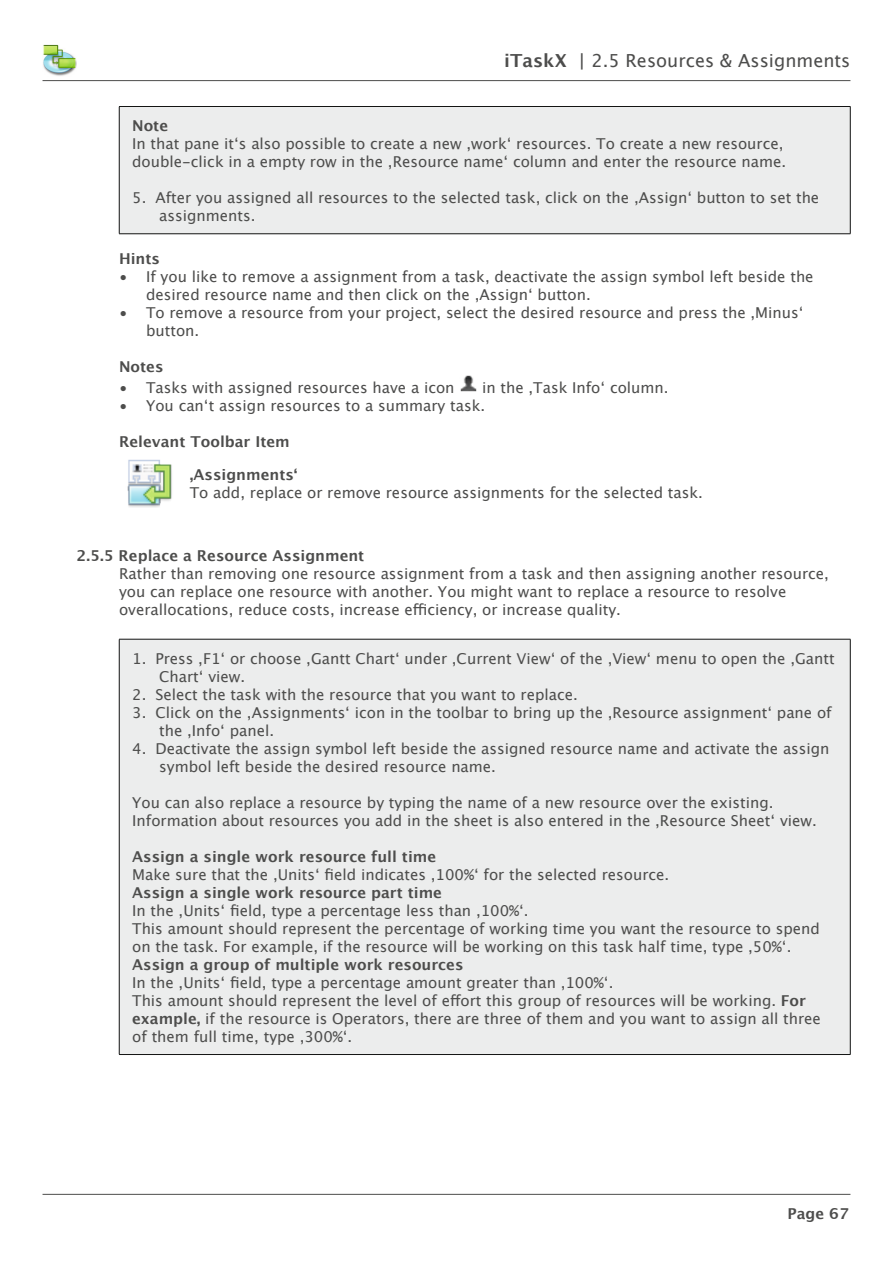
<style>
.page{position:relative;width:893px;height:1263px;background:#fff}
.page>*{position:absolute;margin:0;border:0;box-sizing:border-box;transform-origin:0 0}
.t1{font:18px "Lucida Grande";color:#4d4d4c}
.t2{font:15px/18px "Lucida Grande";color:#4d4d4c}
.t3{font:700 15px/32.8px "Lucida Grande";color:#4d4d4c}
.s1{font-weight:700}
</style>
<div class="page">
<hr style="left:43px;top:1194px;width:807px;height:1px;background:#4d4d4c">
<hr style="left:43px;top:80px;width:807px;height:1px;background:#4d4d4c">
<img style="left:43px;top:44px;width:34px;height:32px">
<div style="left:119px;top:106px;width:731px;height:128px;background:#eceded"></div>
<hr style="left:119px;top:106px;width:731px;height:1px;background:#131413">
<hr style="left:119px;top:107px;width:1px;height:127px;background:#131413">
<hr style="left:850px;top:107px;width:1px;height:127px;background:#131413">
<hr style="left:119px;top:233px;width:731px;height:1px;background:#131413">
<img style="left:460px;top:375px;width:17px;height:17px">
<img style="left:127px;top:459px;width:45px;height:48px">
<div style="left:119px;top:639px;width:731px;height:415px;background:#eceded"></div>
<hr style="left:119px;top:639px;width:731px;height:1px;background:#131413">
<hr style="left:119px;top:639px;width:1px;height:415px;background:#131413">
<hr style="left:850px;top:639px;width:1px;height:415px;background:#131413">
<hr style="left:119px;top:1054px;width:731px;height:1px;background:#131413">
<p class="t1" style="left:504px;top:50px;width:348px"><span class="s1">iTaskX |</span> 2.5 Resources &amp; Assignments</p>
<p class="t3" style="left:132px;top:109px;width:37px">Note</p>
<p class="t2" style="left:132px;top:135px;width:656px">In that pane it‘s also possible to create a new ‚work‘ resources. To create a new resource, double-click in a empty row in the ‚Resource name‘ column and enter the resource name.</p>
<p class="t2" style="left:159px;top:189px;width:662px;text-indent:-27px">5. After you assigned all resources to the selected task, click on the ‚Assign‘ button to set the assignments.</p>
<p class="t3" style="left:119px;top:242px;width:42px">Hints</p>
<p class="t2" style="left:146px;top:268px;width:669px;text-indent:-27px">• If you like to remove a assignment from a task, deactivate the assign symbol left beside the desired resource name and then click on the ‚Assign‘ button.</p>
<p class="t2" style="left:146px;top:304px;width:659px;text-indent:-27px">• To remove a resource from your project, select the desired resource and press the ‚Minus‘ button.</p>
<p class="t3" style="left:119px;top:350px;width:46px">Notes</p>
<p class="t2" style="left:119px;top:379px;width:337px">• Tasks with assigned resources have a icon</p>
<p class="t2" style="left:482px;top:379px;width:188px">in the ‚Task Info‘ column.</p>
<p class="t2" style="left:119px;top:397px;width:368px">• You can‘t assign resources to a summary task.</p>
<p class="t3" style="left:190px;top:425px;width:109px;text-indent:-71px">Relevant Toolbar Item ‚Assignments‘</p>
<p class="t2" style="left:190px;top:484px;width:515px">To add, replace or remove resource assignments for the selected task.</p>
<p class="t3" style="left:77px;top:539px;width:289px">2.5.5 Replace a Resource Assignment</p>
<p class="t2" style="left:119px;top:565px;width:711px">Rather than removing one resource assignment from a task and then assigning another resource, you can replace one resource with another. You might want to replace a resource to resolve overallocations, reduce costs, increase efficiency, or increase quality.</p>
<p class="t2" style="left:159px;top:649px;width:677px;text-indent:-27px">1. Press ‚F1‘ or choose ‚Gantt Chart‘ under ‚Current View‘ of the ‚View‘ menu to open the ‚Gantt<br>Chart‘ view.</p>
<p class="t2" style="left:132px;top:685px;width:447px">2. Select the task with the resource that you want to replace.</p>
<p class="t2" style="left:159px;top:703px;width:674px;text-indent:-27px">3. Click on the ‚Assignments‘ icon in the toolbar to bring up the ‚Resource assignment‘ pane of the ‚Info‘ panel.</p>
<p class="t2" style="left:159px;top:739px;width:672px;text-indent:-27px">4. Deactivate the assign symbol left beside the assigned resource name and activate the assign symbol left beside the desired resource name.</p>
<p class="t2" style="left:132px;top:793px;width:686px">You can also replace a resource by typing the name of a new resource over the existing.<br>Information about resources you add in the sheet is also entered in the ‚Resource Sheet‘ view.</p>
<p class="t3" style="left:132px;top:840px;width:306px">Assign a single work resource full time</p>
<p class="t2" style="left:132px;top:865px;width:539px">Make sure that the ‚Units‘ field indicates ‚100%‘ for the selected resource.</p>
<p class="t3" style="left:132px;top:876px;width:311px">Assign a single work resource part time</p>
<p class="t2" style="left:132px;top:901px;width:689px">In the ‚Units‘ field, type a percentage less than ‚100%‘.<br>This amount should represent the percentage of working time you want the resource to spend on the task. For example, if the resource will be working on this task half time, type ‚50%‘.</p>
<p class="t3" style="left:132px;top:948px;width:333px">Assign a group of multiple work resources</p>
<p class="t2" style="left:132px;top:973px;width:690px">In the ‚Units‘ field, type a percentage amount greater than ‚100%‘.<br>This amount should represent the level of effort this group of resources will be working. <span class="s1">For example,</span> if the resource is Operators, there are three of them and you want to assign all three of them full time, type ‚300%‘.</p>
<p class="t3" style="left:787px;top:1197px;width:63px">Page 67</p>
</div>
